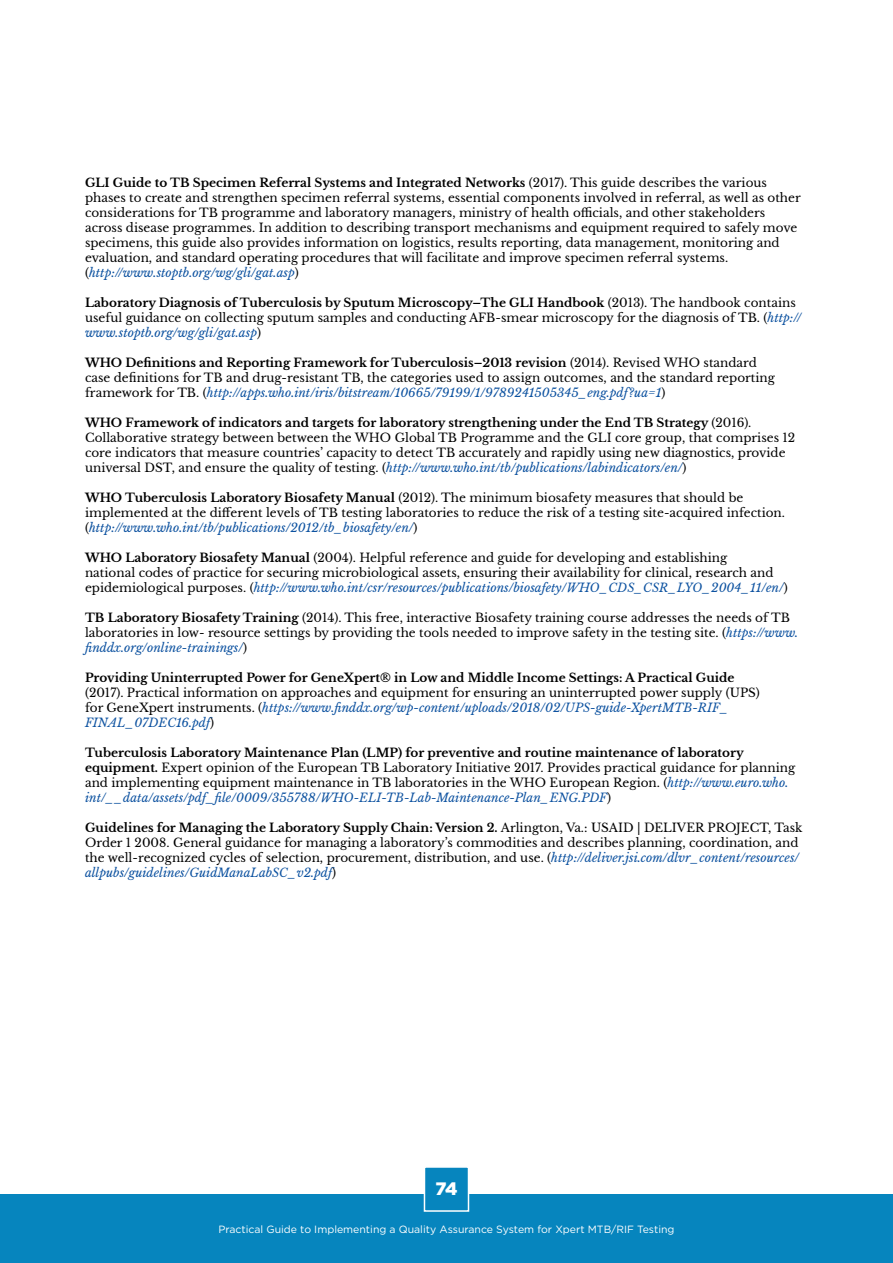
<style>
.page{position:relative;width:893px;height:1263px;background:#fff}
.page>*{position:absolute;margin:0;border:0;box-sizing:border-box;transform-origin:0 0}
.t1{font:900 18px "Gotham";color:#fff}
.t2{font:12px/15px "Libre Baskerville";color:#000}
.t3{font:700 12px "Libre Baskerville";color:#000}
.t4{font:10.5px "Gotham";color:#fff}
.s1{font-weight:700}
.s2{font-style:italic;color:#0d52a0}
</style>
<div class="page">
<div style="left:0;top:1195px;width:893px;height:68px;background:#0685be"></div>
<svg style="left:423px;top:1167px;width:47px;height:45px"></svg>
<p class="t2" style="left:85px;top:175px;width:717px"><span class="s1">GLI Guide to TB Specimen Referral Systems and Integrated Networks</span> (2017). This guide describes the various phases to create and strengthen specimen referral systems, essential components involved in referral, as well as other considerations for TB programme and laboratory managers, ministry of health officials, and other stakeholders across disease programmes. In addition to describing transport mechanisms and equipment required to safely move specimens, this guide also provides information on logistics, results reporting, data management, monitoring and evaluation, and standard operating procedures that will facilitate and improve specimen referral systems. (<span class="s2">http://www.stoptb.org/wg/gli/gat.asp</span>)</p>
<p class="t2" style="left:85px;top:295px;width:718px"><span class="s1">Laboratory Diagnosis of Tuberculosis by Sputum Microscopy–The GLI Handbook</span> (2013). The handbook contains useful guidance on collecting sputum samples and conducting AFB-smear microscopy for the diagnosis of TB. (<span class="s2">http:// www.stoptb.org/wg/gli/gat.asp</span>)</p>
<p class="t2" style="left:85px;top:355px;width:691px"><span class="s1">WHO Definitions and Reporting Framework for Tuberculosis–2013 revision</span> (2014). Revised WHO standard case definitions for TB and drug-resistant TB, the categories used to assign outcomes, and the standard reporting framework for TB. (<span class="s2">http://apps.who.int/iris/bitstream/10665/79199/1/9789241505345_eng.pdf?ua=1</span>)</p>
<p class="t2" style="left:85px;top:415px;width:712px"><span class="s1">WHO Framework of indicators and targets for laboratory strengthening under the End TB Strategy</span> (2016).<br>Collaborative strategy between between the WHO Global TB Programme and the GLI core group, that comprises 12 core indicators that measure countries’ capacity to detect TB accurately and rapidly using new diagnostics, provide universal DST, and ensure the quality of testing. (<span class="s2">http://www.who.int/tb/publications/labindicators/en/</span>)</p>
<p class="t2" style="left:85px;top:490px;width:701px"><span class="s1">WHO Tuberculosis Laboratory Biosafety Manual</span> (2012). The minimum biosafety measures that should be implemented at the different levels of TB testing laboratories to reduce the risk of a testing site-acquired infection. (<span class="s2">http://www.who.int/tb/publications/2012/tb_biosafety/en/</span>)</p>
<p class="t2" style="left:85px;top:550px;width:704px"><span class="s1">WHO Laboratory Biosafety Manual</span> (2004). Helpful reference and guide for developing and establishing<br>national codes of practice for securing microbiological assets, ensuring their availability for clinical, research and epidemiological purposes. (<span class="s2">http://www.who.int/csr/resources/publications/biosafety/WHO_CDS_CSR_LYO_2004_11/en/</span>)</p>
<p class="t2" style="left:85px;top:610px;width:715px"><span class="s1">TB Laboratory Biosafety Training</span> (2014). This free, interactive Biosafety training course addresses the needs of TB laboratories in low- resource settings by providing the tools needed to improve safety in the testing site. (<span class="s2">https://www. finddx.org/online-trainings/</span>)</p>
<p class="t3" style="left:85px;top:671px;width:651px">Providing Uninterrupted Power for GeneXpert® in Low and Middle Income Settings: A Practical Guide</p>
<p class="t2" style="left:85px;top:685px;width:676px">(2017). Practical information on approaches and equipment for ensuring an uninterrupted power supply (UPS) for GeneXpert instruments. (<span class="s2">https://www.finddx.org/wp-content/uploads/2018/02/UPS-guide-XpertMTB-RIF_<br>FINAL_07DEC16.pdf</span>)</p>
<p class="t2" style="left:85px;top:745px;width:712px"><span class="s1">Tuberculosis Laboratory Maintenance Plan (LMP) for preventive and routine maintenance of laboratory equipment.</span> Expert opinion of the European TB Laboratory Initiative 2017. Provides practical guidance for planning and implementing equipment maintenance in TB laboratories in the WHO European Region. (<span class="s2">http://www.euro.who. int/__data/assets/pdf_file/0009/355788/WHO-ELI-TB-Lab-Maintenance-Plan_ENG.PDF</span>)</p>
<p class="t2" style="left:85px;top:820px;width:719px"><span class="s1">Guidelines for Managing the Laboratory Supply Chain: Version 2.</span> Arlington, Va.: USAID | DELIVER PROJECT, Task Order 1 2008. General guidance for managing a laboratory’s commodities and describes planning, coordination, and the well-recognized cycles of selection, procurement, distribution, and use. (<span class="s2">http://deliver.jsi.com/dlvr_content/resources/ allpubs/guidelines/GuidManaLabSC_v2.pdf</span>)</p>
<h1 class="t1" style="left:435px;top:1176px;width:23px">74</h1>
<p class="t4" style="left:218px;top:1223px;width:458px">Practical Guide to Implementing a Quality Assurance System for Xpert MTB/RIF Testing</p>
</div>
